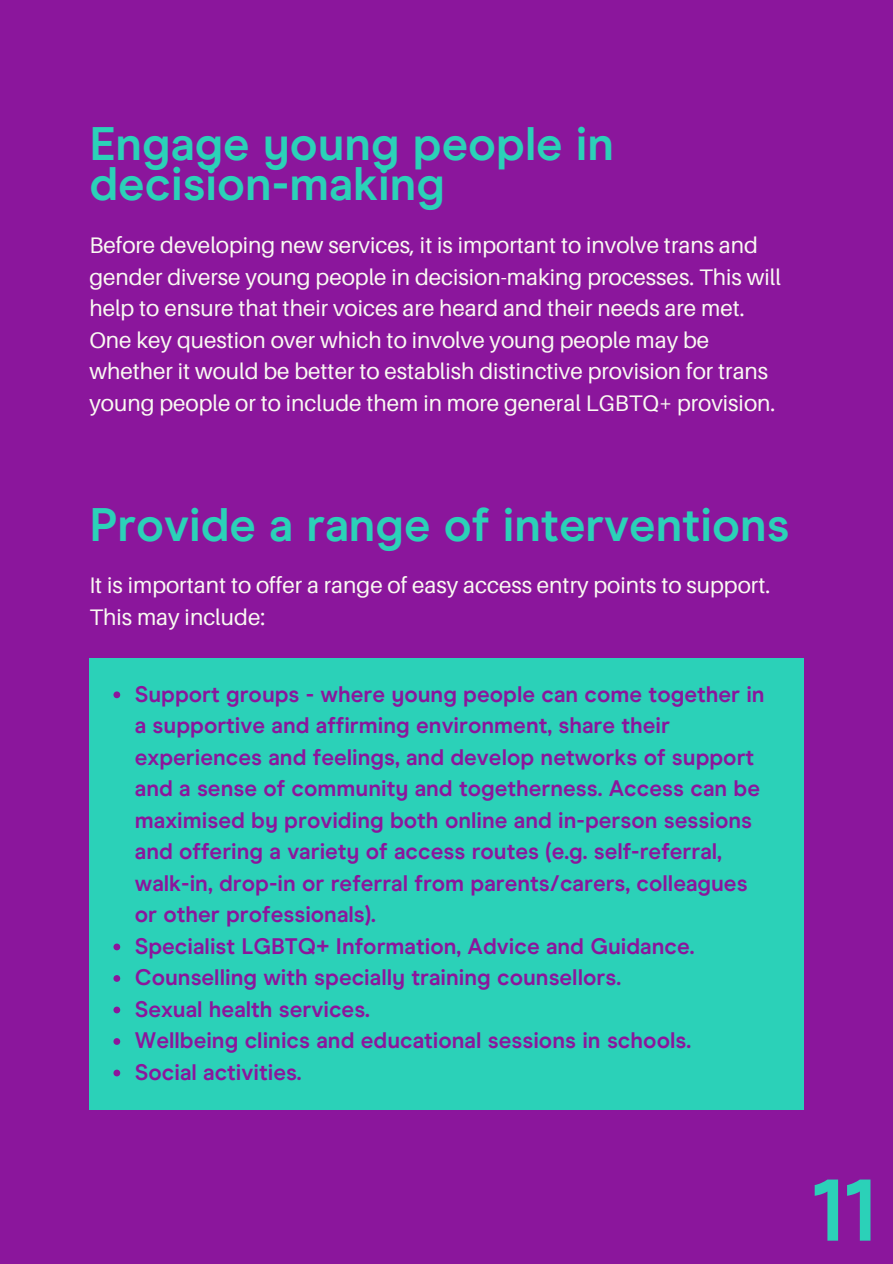
<style>
.page{position:relative;width:893px;height:1264px;background:#fff}
.page>*{position:absolute;margin:0;border:0;box-sizing:border-box;transform-origin:0 0}
.t1{font:700 87.3px "Modern Era";color:#2bd1b8}
.t2{font:700 46.95px/40.2px "Modern Era";color:#2bd1b8}
.t3{font:700 22.5px/31.5px "Modern Era";color:#8b169c}
.t4{font:22.5px/31.5px "Aileron";color:#fafaf2}
</style>
<div class="page">
<div style="left:0;top:0;width:892px;height:1263px;background:#8b169c"></div>
<div style="left:89px;top:658px;width:714px;height:451px;background:#2bd1b8"></div>
<svg style="left:113px;top:691px;width:7px;height:7px"></svg>
<svg style="left:113px;top:943px;width:7px;height:7px"></svg>
<svg style="left:113px;top:975px;width:7px;height:6px"></svg>
<svg style="left:113px;top:1006px;width:7px;height:7px"></svg>
<svg style="left:113px;top:1038px;width:7px;height:6px"></svg>
<svg style="left:113px;top:1069px;width:7px;height:7px"></svg>
<h1 class="t2" style="left:89px;top:123px;width:526px">Engage young people in decision-making</h1>
<p class="t4" style="left:89px;top:229px;width:693px">Before developing new services, it is important to involve trans and gender diverse young people in decision-making processes. This will help to ensure that their voices are heard and their needs are met.<br>One key question over which to involve young people may be whether it would be better to establish distinctive provision for trans young people or to include them in more general LGBTQ+ provision.</p>
<p class="t2" style="left:89px;top:505px;width:701px">Provide a range of interventions</p>
<p class="t4" style="left:89px;top:569px;width:682px">It is important to offer a range of easy access entry points to support.<br>This may include:</p>
<p class="t3" style="left:135px;top:678px;width:631px">Support groups - where young people can come together in a supportive and affirming environment, share their experiences and feelings, and develop networks of support and a sense of community and togetherness. Access can be maximised by providing both online and in-person sessions and offering a variety of access routes (e.g. self-referral, walk-in, drop-in or referral from parents/carers, colleagues or other professionals).</p>
<p class="t3" style="left:135px;top:930px;width:561px">Specialist LGBTQ+ Information, Advice and Guidance.</p>
<p class="t3" style="left:135px;top:961px;width:487px">Counselling with specially training counsellors.</p>
<p class="t3" style="left:135px;top:993px;width:236px">Sexual health services.</p>
<p class="t3" style="left:135px;top:1024px;width:557px">Wellbeing clinics and educational sessions in schools.</p>
<p class="t3" style="left:135px;top:1056px;width:168px">Social activities.</p>
<h1 class="t1" style="left:812px;top:1157px;width:66px">11</h1>
</div>
